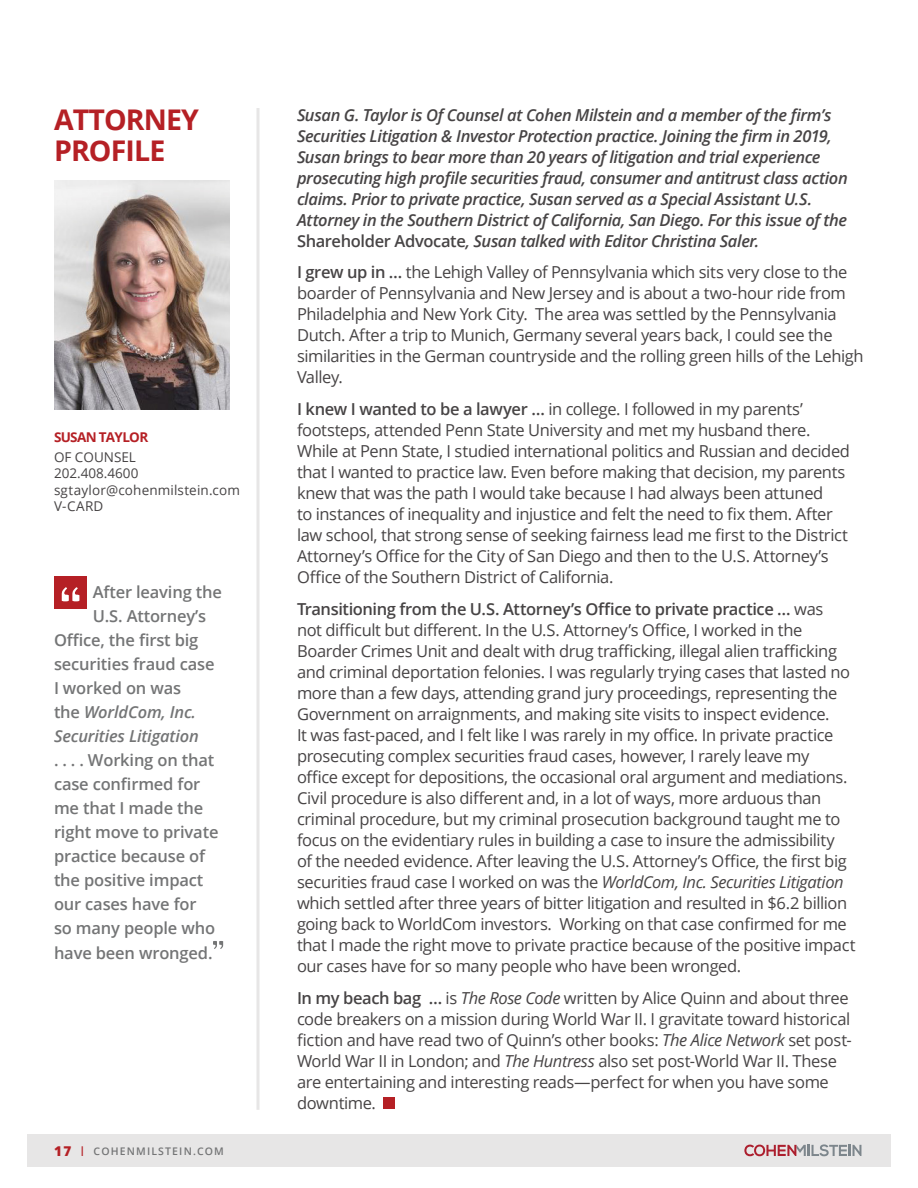
<style>
.page{position:relative;width:918px;height:1188px;background:#fff}
.page>*{position:absolute;margin:0;border:0;box-sizing:border-box;transform-origin:0 0}
.Event_HL{font:63px "Arvil Sans";color:#747576}
.HL_Sans{font:700 28.5px/31.5px "Open Sans";letter-spacing:-.03em;color:#b52025}
.Main_text_less_space{font:16.5px/21px "Open Sans";letter-spacing:-.025em;color:#474445}
.Main_text_less_space-2{font:italic 600 16.5px/21px "Open Sans";letter-spacing:-.025em;color:#474445}
.Event_HL-2{font:600 16.5px "Open Sans";letter-spacing:-.01em;color:#747576}
.Event_HL-3{font:italic 600 16.5px "Open Sans";letter-spacing:-.01em;color:#747576}
.ATT_name{font:13.5px/16.5px "Open Sans";letter-spacing:.005em;color:#474445}
.ATT_name-2{font:700 13.5px "Open Sans";letter-spacing:-.05em;color:#b52025}
.t1{font:600 10.5px "Open Sans";letter-spacing:.11em;color:#747576}
.s1{font-style:normal}
.s2{font-weight:800;font-size:13.5px;color:#b52025}
.s3{font-weight:400;font-size:13.5px;color:#b52025}
.s4{font-weight:600}
.s5{font-style:italic}
</style>
<div class="page">
<hr style="left:256px;top:108px;width:4px;height:1002px;background:#eee">
<div style="left:383px;top:1098px;width:12px;height:11px;background:#b52025"></div>
<img style="left:54px;top:180px;width:176px;height:230px">
<div style="left:54px;top:577px;width:32px;height:32px;background:#b52025"></div>
<svg style="left:62px;top:587px;width:17px;height:14px"></svg>
<div style="left:27px;top:1134px;width:864px;height:33px;background:#e7e6e6"></div>
<svg style="left:744px;top:1144px;width:117px;height:12px"></svg>
<p class="HL_Sans" style="left:54px;top:103px;width:147px">ATTORNEY<br>PROFILE</p>
<p class="ATT_name-2" style="left:54px;top:428px;width:96px">SUSAN TAYLOR</p>
<p class="ATT_name" style="left:54px;top:448px;width:187px">OF COUNSEL<br>202.408.4600 sgtaylor@cohenmilstein.com<br>V-CARD</p>
<p class="Event_HL-2" style="left:93px;top:580px;width:131px">After leaving the</p>
<p class="Event_HL-2" style="left:93px;top:604px;width:115px">U.S. Attorney’s</p>
<p class="Event_HL-2" style="left:54px;top:628px;width:146px">Office, the first big</p>
<p class="Event_HL-2" style="left:54px;top:652px;width:162px">securities fraud case</p>
<p class="Event_HL-2" style="left:54px;top:676px;width:129px">I worked on was</p>
<p class="Event_HL-3" style="left:54px;top:700px;width:144px"><span class="s1">the</span> WorldCom, Inc.</p>
<p class="Event_HL-3" style="left:54px;top:724px;width:146px">Securities Litigation</p>
<p class="Event_HL-2" style="left:54px;top:748px;width:162px">. . . . Working on that</p>
<p class="Event_HL-2" style="left:54px;top:772px;width:148px">case confirmed for</p>
<p class="Event_HL-2" style="left:54px;top:796px;width:151px">me that I made the</p>
<p class="Event_HL-2" style="left:54px;top:820px;width:166px">right move to private</p>
<p class="Event_HL-2" style="left:54px;top:844px;width:153px">practice because of</p>
<p class="Event_HL-2" style="left:54px;top:868px;width:151px">the positive impact</p>
<p class="Event_HL-2" style="left:54px;top:892px;width:144px">our cases have for</p>
<p class="Event_HL-2" style="left:54px;top:916px;width:163px">so many people who</p>
<p class="Event_HL-2" style="left:54px;top:942px;width:160px">have been wronged.</p>
<p class="Event_HL" style="left:212px;top:928px;width:14px">”</p>
<p class="t1" style="left:54px;top:1144px;width:172px"><span class="s2">17</span> <span class="s3">I</span> COHENMILSTEIN.COM</p>
<p class="Main_text_less_space-2" style="left:297px;top:104px;width:552px">Susan G. Taylor is Of Counsel at Cohen Milstein and a member of the firm’s Securities Litigation &amp; Investor Protection practice. Joining the firm in 2019, Susan brings to bear more than 20 years of litigation and trial experience prosecuting high profile securities fraud, consumer and antitrust class action claims. Prior to private practice, Susan served as a Special Assistant U.S.<br>Attorney in the Southern District of California, San Diego. For this issue of the <span class="s1">Shareholder Advocate</span>, Susan talked with Editor Christina Saler.</p>
<p class="Main_text_less_space" style="left:297px;top:262px;width:568px"><span class="s4">I grew up in …</span> the Lehigh Valley of Pennsylvania which sits very close to the boarder of Pennsylvania and New Jersey and is about a two-hour ride from Philadelphia and New York City. The area was settled by the Pennsylvania Dutch. After a trip to Munich, Germany several years back, I could see the similarities in the German countryside and the rolling green hills of the Lehigh Valley.</p>
<p class="Main_text_less_space" style="left:297px;top:398px;width:555px"><span class="s4">I knew I wanted to be a lawyer …</span> in college. I followed in my parents’ footsteps, attended Penn State University and met my husband there.<br>While at Penn State, I studied international politics and Russian and decided that I wanted to practice law. Even before making that decision, my parents knew that was the path I would take because I had always been attuned<br>to instances of inequality and injustice and felt the need to fix them. After law school, that strong sense of seeking fairness lead me first to the District Attorney’s Office for the City of San Diego and then to the U.S. Attorney’s Office of the Southern District of California.</p>
<p class="Main_text_less_space" style="left:297px;top:598px;width:560px"><span class="s4">Transitioning from the U.S. Attorney’s Office to private practice …</span> was<br>not difficult but different. In the U.S. Attorney’s Office, I worked in the Boarder Crimes Unit and dealt with drug trafficking, illegal alien trafficking and criminal deportation felonies. I was regularly trying cases that lasted no more than a few days, attending grand jury proceedings, representing the Government on arraignments, and making site visits to inspect evidence.<br>It was fast-paced, and I felt like I was rarely in my office. In private practice prosecuting complex securities fraud cases, however, I rarely leave my<br>office except for depositions, the occasional oral argument and mediations.<br>Civil procedure is also different and, in a lot of ways, more arduous than criminal procedure, but my criminal prosecution background taught me to focus on the evidentiary rules in building a case to insure the admissibility<br>of the needed evidence. After leaving the U.S. Attorney’s Office, the first big securities fraud case I worked on was the <span class="s5">WorldCom, Inc. Securities Litigation </span>which settled after three years of bitter litigation and resulted in $6.2 billion going back to WorldCom investors. Working on that case confirmed for me that I made the right move to private practice because of the positive impact our cases have for so many people who have been wronged.</p>
<p class="Main_text_less_space" style="left:297px;top:987px;width:556px"><span class="s4">In my beach bag …</span> is <span class="s5">The Rose Code</span> written by Alice Quinn and about three code breakers on a mission during World War II. I gravitate toward historical fiction and have read two of Quinn’s other books: <span class="s5">The Alice Network</span> set post-World War II in London; and <span class="s5">The Huntress</span> also set post-World War II. These are entertaining and interesting reads—perfect for when you have some downtime.</p>
</div>
